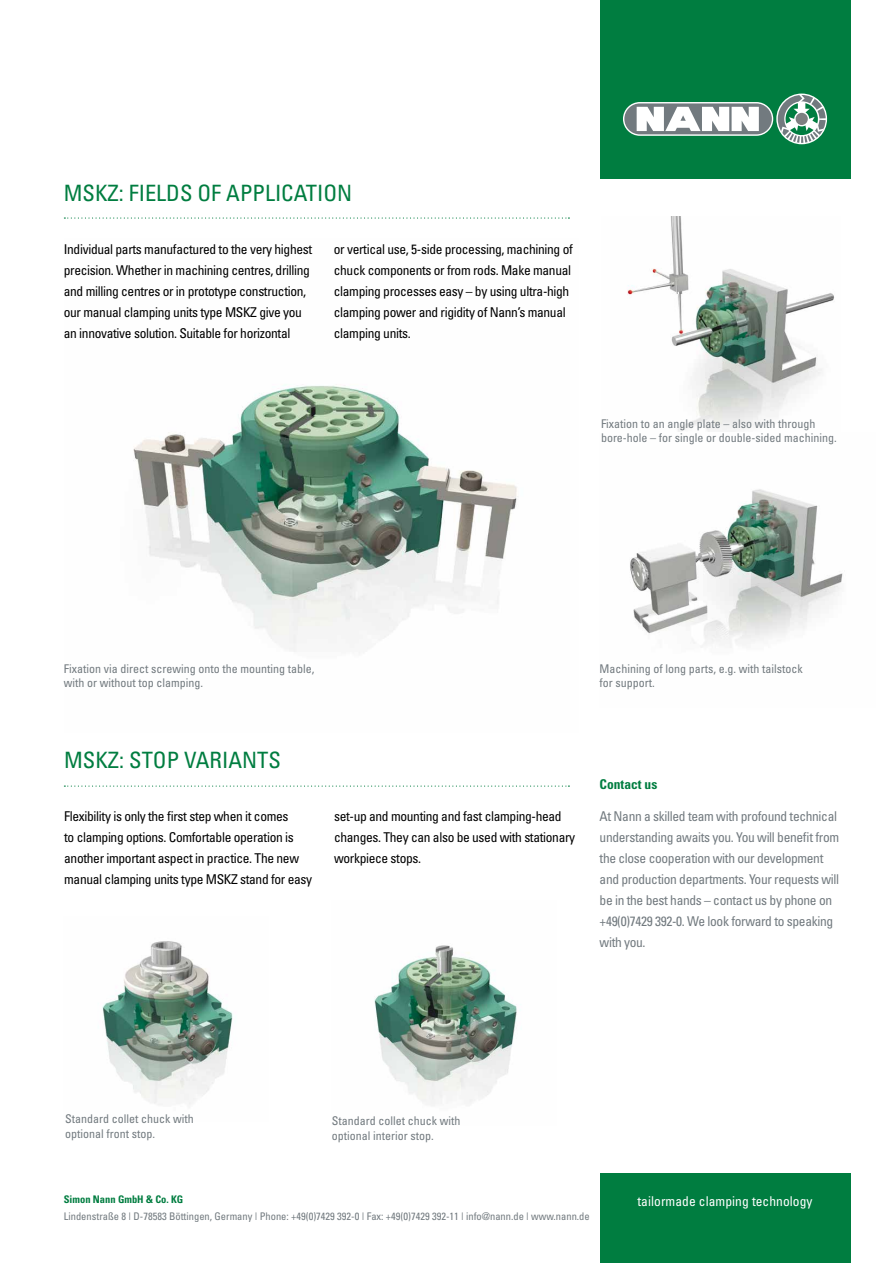
<style>
.page{position:relative;width:893px;height:1263px;background:#fff}
.page>*{position:absolute;margin:0;border:0;box-sizing:border-box;transform-origin:0 0}
.t1{font:condensed 22.5px "Univers";color:#007d40}
.t2{font:condensed 13.5px/21px "Univers";letter-spacing:-.025em;color:#000}
.t3{font:condensed 13.5px/21px "Univers";letter-spacing:-.025em;color:#727a7f}
.t4{font:condensed 13.5px "Univers";letter-spacing:.005em;color:#fff}
.t5{font:700 condensed 13.5px "Univers";color:#007d40}
.t6{font:condensed 12px/14.4px "Univers";color:#727a7f}
.t7{font:condensed 10.5px "Univers";color:#727a7f}
.t8{font:700 condensed 10.5px "Univers";color:#007d40}
</style>
<div class="page">
<img style="left:374px;top:945px;width:143px;height:161px">
<img style="left:102px;top:941px;width:131px;height:164px">
<img style="left:133px;top:384px;width:384px;height:268px">
<img style="left:627px;top:216px;width:207px;height:216px">
<img style="left:630px;top:489px;width:213px;height:159px">
<svg style="left:64px;top:217px;width:505px;height:2px"></svg>
<svg style="left:64px;top:785px;width:505px;height:2px"></svg>
<div style="left:600px;top:1174px;width:250px;height:89px;background:#007d40"></div>
<div style="left:600px;top:0;width:250px;height:179px;background:#007d40"></div>
<svg style="left:623px;top:102px;width:150px;height:34px"></svg>
<div style="left:624px;top:103px;width:148px;height:31px;background:#727a7f;border-radius:15px"></div>
<svg style="left:776px;top:94px;width:51px;height:50px"></svg>
<svg style="left:637px;top:107px;width:122px;height:24px"></svg>
<h1 class="t1" style="left:64px;top:179px;width:290px">MSKZ: FIELDS OF APPLICATION</h1>
<p class="t2" style="left:64px;top:238px;width:250px">Individual parts manufactured to the very highest precision. Whether in machining centres, drilling and milling centres or in prototype construction, our manual clamping units type MSKZ give you an innovative solution. Suitable for horizontal</p>
<p class="t2" style="left:334px;top:238px;width:241px">or vertical use, 5-side processing, machining of chuck components or from rods. Make manual clamping processes easy – by using ultra-high clamping power and rigidity of Nann’s manual clamping units.</p>
<p class="t6" style="left:601px;top:416px;width:237px">Fixation to an angle plate – also with through bore-hole – for single or double-sided machining.</p>
<p class="t6" style="left:64px;top:661px;width:252px">Fixation via direct screwing onto the mounting table, with or without top clamping.</p>
<h1 class="t1" style="left:64px;top:746px;width:218px">MSKZ: STOP VARIANTS</h1>
<p class="t6" style="left:600px;top:661px;width:205px">Machining of long parts, e.g. with tailstock for support.</p>
<p class="t5" style="left:600px;top:776px;width:59px">Contact us</p>
<p class="t2" style="left:64px;top:805px;width:250px">Flexibility is only the first step when it comes<br>to clamping options. Comfortable operation is another important aspect in practice. The new manual clamping units type MSKZ stand for easy</p>
<p class="t2" style="left:334px;top:805px;width:243px">set-up and mounting and fast clamping-head changes. They can also be used with stationary workpiece stops.</p>
<p class="t3" style="left:600px;top:805px;width:241px">At Nann a skilled team with profound technical understanding awaits you. You will benefit from the close cooperation with our development and production departments. Your requests will be in the best hands – contact us by phone on +49(0)7429 392-0. We look forward to speaking with you.</p>
<p class="t6" style="left:65px;top:1111px;width:130px">Standard collet chuck with optional front stop.</p>
<p class="t6" style="left:332px;top:1113px;width:130px">Standard collet chuck with optional interior stop.</p>
<p class="t8" style="left:64px;top:1193px;width:121px">Simon Nann GmbH &amp; Co. KG</p>
<p class="t4" style="left:637px;top:1192px;width:177px">tailormade clamping technology</p>
<p class="t7" style="left:64px;top:1209px;width:527px">Lindenstraße 8 | D-78583 Böttingen, Germany | Phone: +49(0)7429 392-0 | Fax: +49(0)7429 392-11 | info@nann.de | www.nann.de</p>
</div>
